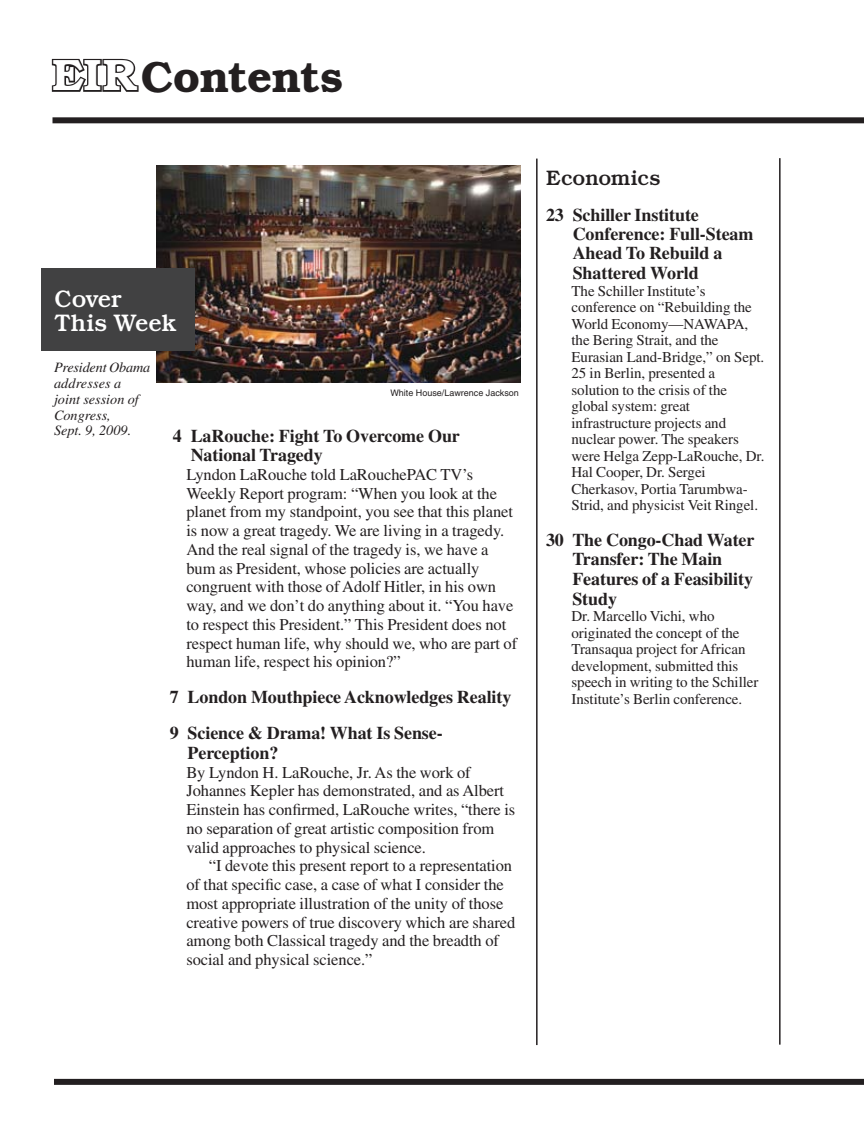
<style>
.page{position:relative;width:864px;height:1134px;background:#fff}
.page>*{position:absolute;margin:0;border:0;box-sizing:border-box;transform-origin:0 0}
.t1{font:600 43.5px "Bookman";letter-spacing:-.015em;color:#231f20}
.t2{font:500 24px/24px "Bookman";letter-spacing:-.01em;color:#fff}
.t3{font:500 21px "Bookman";letter-spacing:-.01em;color:#231f20}
.t4{font:700 18px/19.5px "Times";letter-spacing:-.005em;color:#231f20}
.t5{font:16.5px/18.8px "Times";letter-spacing:-.005em;color:#231f20}
.t6{font:15px/16.5px "Times";letter-spacing:-.005em;color:#231f20}
.t7{font:italic 14.25px/15.8px "Times";color:#231f20}
.t8{font:9px "Helvetica";color:#231f20}
.s1{font-size:43.95px;color:#fff}
</style>
<div class="page">
<div style="left:52px;top:117px;width:812px;height:6px;background:#231f20"></div>
<svg style="left:51px;top:58px;width:88px;height:34px"></svg>
<div style="left:54px;top:1079px;width:810px;height:6px;background:#231f20"></div>
<hr style="left:779px;top:158px;width:2px;height:887px;background:#231f20">
<hr style="left:536px;top:159px;width:2px;height:886px;background:#231f20">
<img style="left:156px;top:166px;width:364px;height:217px">
<div style="left:41px;top:268px;width:154px;height:83px;background:#414142"></div>
<h1 class="t1" style="left:52px;top:51px;width:292px"><span class="s1">EI R</span> Contents</h1>
<h2 class="t2" style="left:55px;top:286px;width:124px">Cover<br>This Week</h2>
<p class="t7" style="left:54px;top:360px;width:98px">President Obama addresses a joint session of<br>Congress,<br>Sept. 9, 2009.</p>
<p class="t8" style="left:390px;top:388px;width:130px">White House/Lawrence Jackson</p>
<p class="t4" style="left:191px;top:425px;width:271px;text-indent:-18px">4 LaRouche: Fight To Overcome Our<br>National Tragedy</p>
<p class="t5" style="left:186px;top:465px;width:332px">Lyndon LaRouche told LaRouchePAC TV’s Weekly Report program: “When you look at the planet from my standpoint, you see that this planet is now a great tragedy. We are living in a tragedy.<br>And the real signal of the tragedy is, we have a bum as President, whose policies are actually congruent with those of Adolf Hitler, in his own way, and we don’t do anything about it. “You have to respect this President.” This President does not respect human life, why should we, who are part of human life, respect his opinion?”</p>
<p class="t4" style="left:170px;top:679px;width:343px;line-height:36px">7 London Mouthpiece Acknowledges Reality<br>9 Science &amp; Drama! What Is Sense-</p>
<p class="t4" style="left:188px;top:743px;width:92px">Perception?</p>
<p class="t5" style="left:186px;top:763px;width:331px">By Lyndon H. LaRouche, Jr. As the work of Johannes Kepler has demonstrated, and as Albert Einstein has confirmed, LaRouche writes, “there is no separation of great artistic composition from valid approaches to physical science.</p>
<p class="t5" style="left:186px;top:856px;width:330px;text-indent:22px">“I devote this present report to a representation of that specific case, a case of what I consider the most appropriate illustration of the unity of those creative powers of true discovery which are shared among both Classical tragedy and the breadth of social and physical science.”</p>
<p class="t3" style="left:546px;top:165px;width:116px">Economics</p>
<p class="t4" style="left:573px;top:204px;width:182px;text-indent:-27px">23 Schiller Institute<br>Conference: Full-Steam<br>Ahead To Rebuild a<br>Shattered World</p>
<p class="t6" style="left:572px;top:282px;width:194px">The Schiller Institute’s conference on “Rebuilding the<br>World Economy—NAWAPA, the Bering Strait, and the<br>Eurasian Land-Bridge,” on Sept.<br>25 in Berlin, presented a solution to the crisis of the global system: great infrastructure projects and nuclear power. The speakers were Helga Zepp-LaRouche, Dr.<br>Hal Cooper, Dr. Sergei<br>Cherkasov, Portia Tarumbwa-<br>Strid, and physicist Veit Ringel.</p>
<p class="t4" style="left:572px;top:530px;width:184px;text-indent:-26px">30 The Congo-Chad Water<br>Transfer: The Main<br>Features of a Feasibility<br>Study</p>
<p class="t6" style="left:572px;top:608px;width:188px">Dr. Marcello Vichi, who originated the concept of the<br>Transaqua project for African development, submitted this speech in writing to the Schiller<br>Institute’s Berlin conference.</p>
</div>
